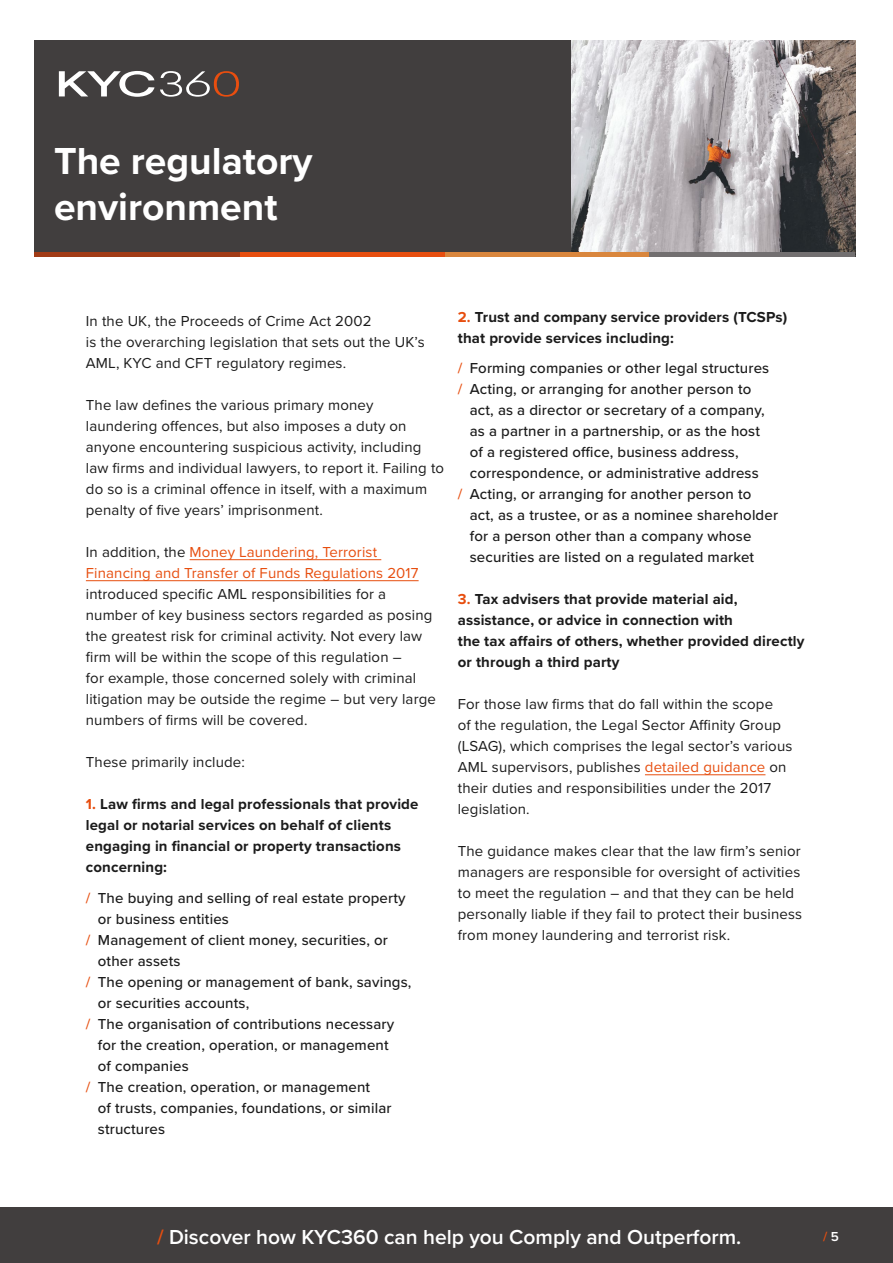
<style>
.page{position:relative;width:893px;height:1263px;background:#fff}
.page>*{position:absolute;margin:0;border:0;box-sizing:border-box;transform-origin:0 0}
.t1{font:700 39px/46.8px "Proxima Nova";color:#fff}
.t2{font:600 21px "Proxima Nova";color:#fff}
.t3{font:15px/21px "Proxima Nova";letter-spacing:.01em;color:#1b1b1b}
.t4{font:500 15px/21px "Proxima Nova";letter-spacing:.01em;color:#1b1b1b}
.t5{font:700 15px/21px "Proxima Nova";letter-spacing:.01em;color:#1b1b1b}
.t6{font:15px/21px "Proxima Nova";letter-spacing:.01em;color:#e74e0f}
.t7{font:600 13.5px "Proxima Nova";color:#e74e0f}
.s1{color:#1b1b1b}
.s2{color:#e74e0f}
.s3{color:#413e3e}
</style>
<div class="page">
<div style="left:34px;top:40px;width:821px;height:217px;background:#413e3e"></div>
<img style="left:571px;top:41px;width:284px;height:211px">
<svg style="left:59px;top:71px;width:180px;height:26px"></svg>
<div style="left:444px;top:252px;width:207px;height:5px;background:#d9863d"></div>
<div style="left:239px;top:252px;width:205px;height:5px;background:#e74e0f"></div>
<div style="left:34px;top:252px;width:205px;height:5px;background:#a13b16"></div>
<div style="left:650px;top:252px;width:205px;height:5px;background:#726f70"></div>
<hr style="left:190px;top:559px;width:191px;height:1px;background:#e74e0f">
<hr style="left:86px;top:580px;width:333px;height:1px;background:#e74e0f">
<hr style="left:645px;top:774px;width:120px;height:1px;background:#e74e0f">
<div style="left:0;top:1208px;width:893px;height:55px;background:#413e3e"></div>
<h1 class="t1" style="left:54px;top:136px;width:260px">The regulatory environment</h1>
<p class="t3" style="left:86px;top:310px;width:340px">In the UK, the Proceeds of Crime Act 2002<br>is the overarching legislation that sets out the UK’s<br>AML, KYC and CFT regulatory regimes.</p>
<p class="t3" style="left:86px;top:394px;width:360px">The law defines the various primary money laundering offences, but also imposes a duty on anyone encountering suspicious activity, including law firms and individual lawyers, to report it. Failing to do so is a criminal offence in itself, with a maximum penalty of five years’ imprisonment.</p>
<p class="t6" style="left:86px;top:541px;width:334px"><span class="s1">In addition, the</span> Money Laundering, Terrorist<br>Financing and Transfer of Funds Regulations 2017</p>
<p class="t3" style="left:86px;top:583px;width:352px">introduced specific AML responsibilities for a number of key business sectors regarded as posing the greatest risk for criminal activity. Not every law firm will be within the scope of this regulation –<br>for example, those concerned solely with criminal litigation may be outside the regime – but very large numbers of firms will be covered.</p>
<p class="t3" style="left:86px;top:751px;width:161px">These primarily include:</p>
<p class="t5" style="left:86px;top:793px;width:334px"><span class="s2">1.</span> Law firms and legal professionals that provide legal or notarial services on behalf of clients engaging in financial or property transactions concerning:</p>
<p class="t4" style="left:86px;top:887px;width:321px"><span class="s2">/</span> The buying and selling of real estate property</p>
<p class="t4" style="left:98px;top:908px;width:133px">or business entities</p>
<p class="t4" style="left:86px;top:929px;width:304px"><span class="s2">/</span> Management of client money, securities, or</p>
<p class="t4" style="left:98px;top:950px;width:84px">other assets</p>
<p class="t4" style="left:86px;top:971px;width:327px"><span class="s2">/</span> The opening or management of bank, savings,</p>
<p class="t4" style="left:98px;top:992px;width:153px">or securities accounts,</p>
<p class="t4" style="left:86px;top:1013px;width:310px"><span class="s2">/</span> The organisation of contributions necessary</p>
<p class="t4" style="left:98px;top:1034px;width:292px">for the creation, operation, or management</p>
<p class="t4" style="left:98px;top:1055px;width:92px">of companies</p>
<p class="t4" style="left:86px;top:1076px;width:286px"><span class="s2">/</span> The creation, operation, or management</p>
<p class="t4" style="left:98px;top:1097px;width:295px">of trusts, companies, foundations, or similar</p>
<p class="t4" style="left:98px;top:1118px;width:69px">structures</p>
<p class="t5" style="left:458px;top:306px;width:331px"><span class="s2">2.</span> Trust and company service providers (TCSPs) that provide services including:</p>
<p class="t4" style="left:458px;top:357px;width:313px"><span class="s2">/</span> Forming companies or other legal structures <span class="s2">/</span> Acting, or arranging for another person to</p>
<p class="t4" style="left:470px;top:399px;width:297px">act, as a director or secretary of a company,</p>
<p class="t4" style="left:470px;top:420px;width:292px">as a partner in a partnership, or as the host</p>
<p class="t4" style="left:470px;top:441px;width:270px">of a registered office, business address,</p>
<p class="t4" style="left:470px;top:462px;width:290px">correspondence, or administrative address</p>
<p class="t4" style="left:458px;top:483px;width:295px"><span class="s2">/</span> Acting, or arranging for another person to</p>
<p class="t4" style="left:470px;top:504px;width:310px">act, as a trustee, or as a nominee shareholder</p>
<p class="t4" style="left:470px;top:525px;width:283px">for a person other than a company whose</p>
<p class="t4" style="left:470px;top:546px;width:286px">securities are listed on a regulated market</p>
<p class="t5" style="left:458px;top:588px;width:348px"><span class="s2">3.</span> Tax advisers that provide material aid, assistance, or advice in connection with<br>the tax affairs of others, whether provided directly or through a third party</p>
<p class="t3" style="left:458px;top:693px;width:336px">For those law firms that do fall within the scope<br>of the regulation, the Legal Sector Affinity Group (LSAG), which comprises the legal sector’s various AML supervisors, publishes <span class="s2">detailed guidance</span> on their duties and responsibilities under the 2017 legislation.</p>
<p class="t3" style="left:458px;top:840px;width:346px">The guidance makes clear that the law firm’s senior managers are responsible for oversight of activities to meet the regulation – and that they can be held personally liable if they fail to protect their business from money laundering and terrorist risk.</p>
<h2 class="t2" style="left:157px;top:1221px;width:586px"><span class="s2">/</span> Discover how KYC360 can help you Comply and Outperform.</h2>
<p class="t7" style="left:823px;top:1226px;width:17px">/ <span class="s3">5</span></p>
</div>
